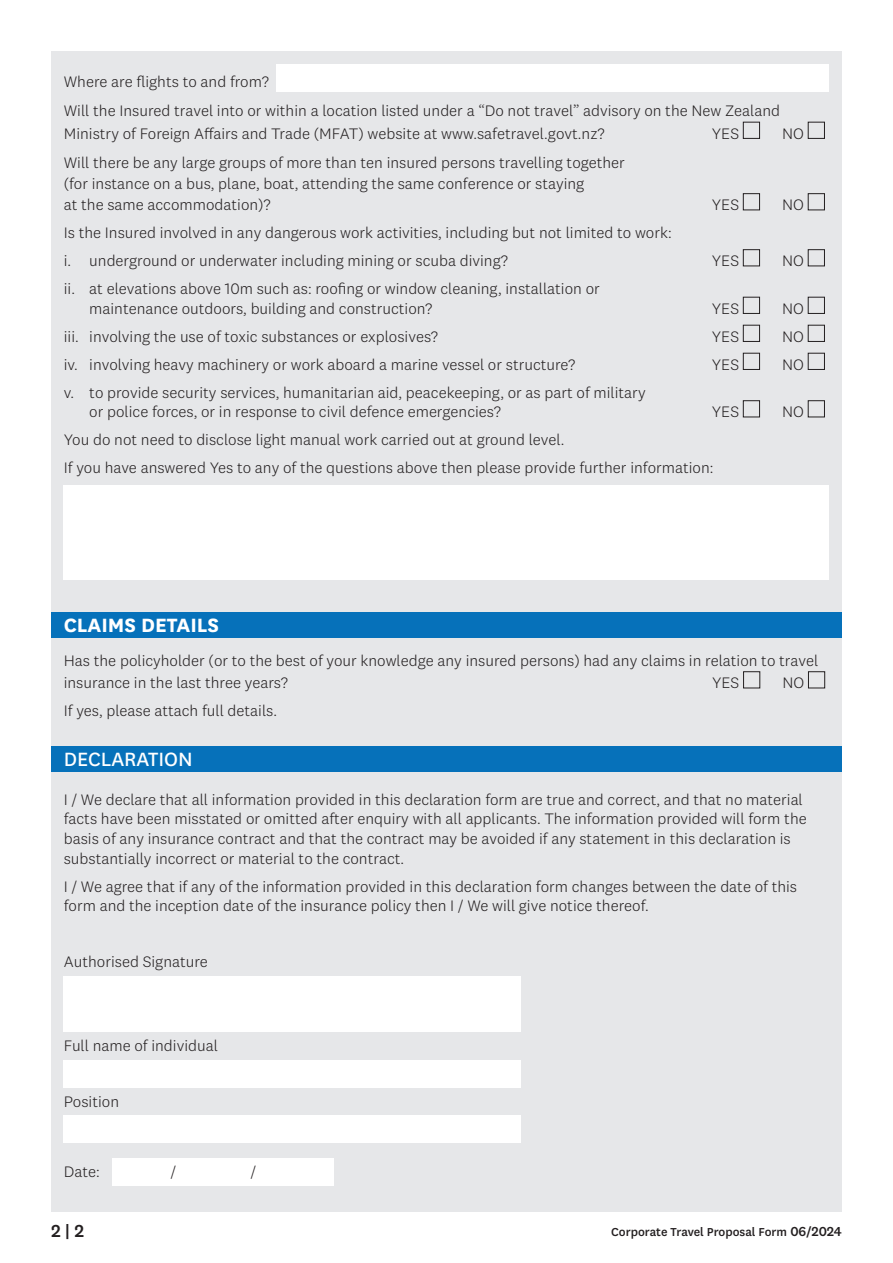
<style>
.page{position:relative;width:893px;height:1263px;background:#fff}
.page>*{position:absolute;margin:0;border:0;box-sizing:border-box;transform-origin:0 0}
.t1{font:700 22.5px "National";color:#fff}
.t2{font:22.5px "National";color:#fff}
.t3{font:500 18px "National 2";color:#231f20}
.t4{font:300 15.75px/19.5px "National 2";color:#231f20}
.t5{font:500 13.5px "National";color:#231f20}
.s1{font-family:"National 2"}
</style>
<div class="page">
<div style="left:51px;top:51px;width:791px;height:1161px;background:#e6e7e9"></div>
<div style="left:113px;top:1158px;width:221px;height:28px;background:#fff"></div>
<div style="left:743px;top:122px;width:17px;height:17px;border:1px solid #231f20"></div>
<div style="left:808px;top:122px;width:17px;height:17px;border:1px solid #231f20"></div>
<div style="left:743px;top:193px;width:17px;height:17px;border:1px solid #231f20"></div>
<div style="left:808px;top:193px;width:17px;height:17px;border:1px solid #231f20"></div>
<div style="left:743px;top:249px;width:17px;height:17px;border:1px solid #231f20"></div>
<div style="left:808px;top:249px;width:17px;height:17px;border:1px solid #231f20"></div>
<div style="left:743px;top:297px;width:17px;height:17px;border:1px solid #231f20"></div>
<div style="left:808px;top:297px;width:17px;height:17px;border:1px solid #231f20"></div>
<div style="left:743px;top:325px;width:17px;height:17px;border:1px solid #231f20"></div>
<div style="left:808px;top:325px;width:17px;height:17px;border:1px solid #231f20"></div>
<div style="left:743px;top:353px;width:17px;height:17px;border:1px solid #231f20"></div>
<div style="left:808px;top:353px;width:17px;height:17px;border:1px solid #231f20"></div>
<div style="left:743px;top:400px;width:17px;height:17px;border:1px solid #231f20"></div>
<div style="left:808px;top:400px;width:17px;height:17px;border:1px solid #231f20"></div>
<div style="left:743px;top:671px;width:17px;height:17px;border:1px solid #231f20"></div>
<div style="left:808px;top:671px;width:17px;height:17px;border:1px solid #231f20"></div>
<div style="left:51px;top:613px;width:791px;height:25px;background:#0671ba"></div>
<div style="left:51px;top:747px;width:791px;height:25px;background:#0671ba"></div>
<div style="left:64px;top:977px;width:457px;height:55px;background:#fff"></div>
<div style="left:64px;top:1060px;width:457px;height:27px;background:#fff"></div>
<div style="left:64px;top:1115px;width:457px;height:28px;background:#fff"></div>
<div style="left:276px;top:64px;width:553px;height:27px;background:#fff"></div>
<div style="left:64px;top:485px;width:765px;height:95px;background:#fff"></div>
<p class="t4" style="left:64px;top:66px;width:718px;line-height:29.5px">Where are flights to and from?<br>Will the Insured travel into or within a location listed under a “Do not travel” advisory on the New Zealand</p>
<p class="t4" style="left:64px;top:123px;width:542px">Ministry of Foreign Affairs and Trade (MFAT) website at www.safetravel.govt.nz?</p>
<p class="t4" style="left:712px;top:123px;width:29px">YES</p>
<p class="t4" style="left:782px;top:123px;width:23px">NO</p>
<p class="t4" style="left:64px;top:152px;width:563px;line-height:21px">Will there be any large groups of more than ten insured persons travelling together (for instance on a bus, plane, boat, attending the same conference or staying<br>at the same accommodation)?</p>
<p class="t4" style="left:712px;top:195px;width:29px">YES</p>
<p class="t4" style="left:782px;top:195px;width:23px">NO</p>
<p class="t4" style="left:64px;top:219px;width:609px;line-height:28px">Is the Insured involved in any dangerous work activities, including but not limited to work: i. underground or underwater including mining or scuba diving?</p>
<p class="t4" style="left:89px;top:279px;width:512px;text-indent:-25px">ii. at elevations above 10m such as: roofing or window cleaning, installation or maintenance outdoors, building and construction?</p>
<p class="t4" style="left:712px;top:251px;width:29px">YES</p>
<p class="t4" style="left:782px;top:251px;width:23px">NO</p>
<p class="t4" style="left:712px;top:299px;width:29px">YES</p>
<p class="t4" style="left:782px;top:299px;width:23px">NO</p>
<p class="t4" style="left:64px;top:327px;width:376px">iii. involving the use of toxic substances or explosives?</p>
<p class="t4" style="left:712px;top:327px;width:29px">YES</p>
<p class="t4" style="left:782px;top:327px;width:23px">NO</p>
<p class="t4" style="left:64px;top:355px;width:513px">iv. involving heavy machinery or work aboard a marine vessel or structure?</p>
<p class="t4" style="left:712px;top:355px;width:29px">YES</p>
<p class="t4" style="left:782px;top:355px;width:23px">NO</p>
<p class="t4" style="left:89px;top:383px;width:558px;text-indent:-25px">v. to provide security services, humanitarian aid, peacekeeping, or as part of military or police forces, or in response to civil defence emergencies?</p>
<p class="t4" style="left:712px;top:402px;width:29px">YES</p>
<p class="t4" style="left:782px;top:402px;width:23px">NO</p>
<p class="t4" style="left:64px;top:426px;width:651px;line-height:28px">You do not need to disclose light manual work carried out at ground level.<br>If you have answered Yes to any of the questions above then please provide further information:</p>
<h1 class="t1" style="left:64px;top:609px;width:157px">CLAIMS DETAILS</h1>
<p class="t4" style="left:64px;top:649px;width:756px;line-height:22.5px">Has the policyholder (or to the best of your knowledge any insured persons) had any claims in relation to travel insurance in the last three years?</p>
<p class="t4" style="left:712px;top:673px;width:29px">YES</p>
<p class="t4" style="left:782px;top:673px;width:23px">NO</p>
<p class="t4" style="left:64px;top:701px;width:215px">If yes, please attach full details.</p>
<h1 class="t2" style="left:64px;top:744px;width:131px">DECLARATION</h1>
<p class="t4" style="left:64px;top:790px;width:744px">I / We declare that all information provided in this declaration form are true and correct, and that no material facts have been misstated or omitted after enquiry with all applicants. The information provided will form the basis of any insurance contract and that the contract may be avoided if any statement in this declaration is substantially incorrect or material to the contract.</p>
<p class="t4" style="left:64px;top:876px;width:735px">I / We agree that if any of the information provided in this declaration form changes between the date of this form and the inception date of the insurance policy then I / We will give notice thereof.</p>
<p class="t4" style="left:64px;top:952px;width:146px">Authorised Signature</p>
<p class="t4" style="left:64px;top:1036px;width:156px">Full name of individual</p>
<p class="t4" style="left:64px;top:1092px;width:57px">Position</p>
<p class="t4" style="left:64px;top:1161px;width:37px">Date:</p>
<p class="t4" style="left:170px;top:1161px;width:7px">/</p>
<p class="t4" style="left:250px;top:1161px;width:7px">/</p>
<p class="t3" style="left:51px;top:1220px;width:35px">2 | 2</p>
<p class="t5" style="left:611px;top:1223px;width:232px">Corporate Travel Proposal Form <span class="s1">06/2024</span></p>
</div>
